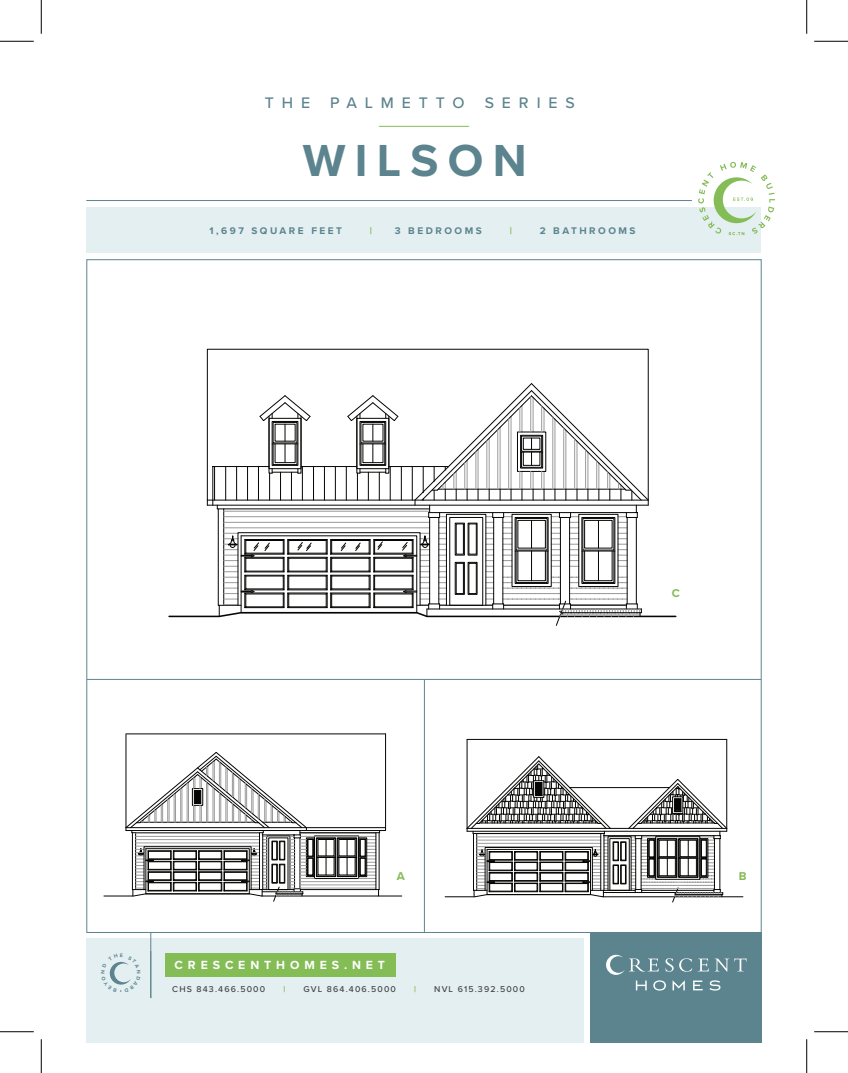
<style>
.page{position:relative;width:848px;height:1073px;background:#fff}
.page>*{position:absolute;margin:0;border:0;box-sizing:border-box;transform-origin:0 0}
.t1{font:700 46.5px "Proxima Nova";letter-spacing:.2em;color:#5c848e}
.t2{font:500 15.88px "Proxima Nova";letter-spacing:.5em;color:#5c848e}
.t3{font:700 12.25px "Proxima Nova";letter-spacing:.4em;color:#fff}
.t4{font:700 11.75px "Proxima Nova";color:#84bc56}
.t5{font:700 10px "Proxima Nova";letter-spacing:.25em;color:#5c848e}
.t6{font:700 10px "Proxima Nova";color:#84bc56}
.t7{font:500 8.75px "Proxima Nova";letter-spacing:.13em;color:#414042}
.t8{font:700 8.75px "Proxima Nova";color:#84bc56}
</style>
<div class="page">
<div style="left:87px;top:938px;width:497px;height:104px;background:#e4eff1"></div>
<div style="left:590px;top:932px;width:171px;height:110px;background:#5c848e"></div>
<div style="left:87px;top:207px;width:674px;height:46px;background:#e4eff1"></div>
<div style="left:165px;top:953px;width:230px;height:24px;background:#84bc56"></div>
<svg style="left:635px;top:980px;width:11px;height:10px"></svg>
<svg style="left:653px;top:980px;width:13px;height:10px"></svg>
<svg style="left:672px;top:980px;width:12px;height:10px"></svg>
<svg style="left:693px;top:980px;width:9px;height:10px"></svg>
<svg style="left:709px;top:980px;width:11px;height:10px"></svg>
<svg style="left:606px;top:954px;width:52px;height:20px"></svg>
<svg style="left:665px;top:958px;width:8px;height:13px"></svg>
<svg style="left:679px;top:958px;width:67px;height:13px"></svg>
<hr style="left:150px;top:932px;width:1px;height:66px;background:#5c848e">
<hr style="left:86px;top:200px;width:605px;height:1px;background:#5c848e">
<svg style="left:698px;top:162px;width:77px;height:73px"></svg>
<hr style="left:379px;top:126px;width:90px;height:1px;background:#84bc56">
<hr style="left:87px;top:679px;width:674px;height:1px;background:#5c848e">
<hr style="left:424px;top:679px;width:1px;height:252px;background:#5c848e">
<svg style="left:168px;top:382px;width:509px;height:244px"></svg>
<hr style="left:262px;top:895px;width:140px;height:1px;background:#050504">
<svg style="left:103px;top:733px;width:283px;height:168px"></svg>
<hr style="left:602px;top:896px;width:141px;height:1px;background:#050504">
<svg style="left:444px;top:739px;width:283px;height:163px"></svg>
<hr style="left:0;top:41px;width:34px;height:1px;background:#000">
<hr style="left:814px;top:41px;width:34px;height:1px;background:#000">
<hr style="left:0;top:1031px;width:34px;height:1px;background:#000">
<hr style="left:814px;top:1031px;width:34px;height:1px;background:#000">
<hr style="left:41px;top:0;width:1px;height:34px;background:#000">
<hr style="left:41px;top:1039px;width:1px;height:33px;background:#000">
<hr style="left:806px;top:0;width:1px;height:34px;background:#000">
<hr style="left:806px;top:1039px;width:1px;height:33px;background:#000">
<svg style="left:109px;top:962px;width:22px;height:30px"></svg>
<h2 class="t2" style="left:265px;top:91px;width:47px">THE</h2>
<h2 class="t2" style="left:330px;top:91px;width:136px">PALMETTO</h2>
<h2 class="t2" style="left:484px;top:91px;width:92px">SERIES</h2>
<h1 class="t1" style="left:303px;top:126px;width:225px">WILSON</h1>
<p class="t5" style="left:209px;top:223px;width:134px">1,697 SQUARE FEET</p>
<p class="t6" style="left:370px;top:223px;width:4px">|</p>
<p class="t5" style="left:395px;top:223px;width:88px">3 BEDROOMS</p>
<p class="t6" style="left:509px;top:223px;width:4px">|</p>
<p class="t5" style="left:539px;top:223px;width:97px">2 BATHROOMS</p>
<h3 class="t4" style="left:671px;top:584px;width:10px">C</h3>
<h3 class="t4" style="left:397px;top:867px;width:10px">A</h3>
<h3 class="t4" style="left:738px;top:867px;width:9px">B</h3>
<h3 class="t3" style="left:175px;top:955px;width:212px">CRESCENTHOMES.NET</h3>
<p class="t7" style="left:172px;top:983px;width:94px">CHS 843.466.5000</p>
<p class="t8" style="left:283px;top:983px;width:3px">|</p>
<p class="t7" style="left:303px;top:983px;width:94px">GVL 864.406.5000</p>
<p class="t8" style="left:414px;top:983px;width:3px">|</p>
<p class="t7" style="left:434px;top:983px;width:92px">NVL 615.392.5000</p>
</div>
